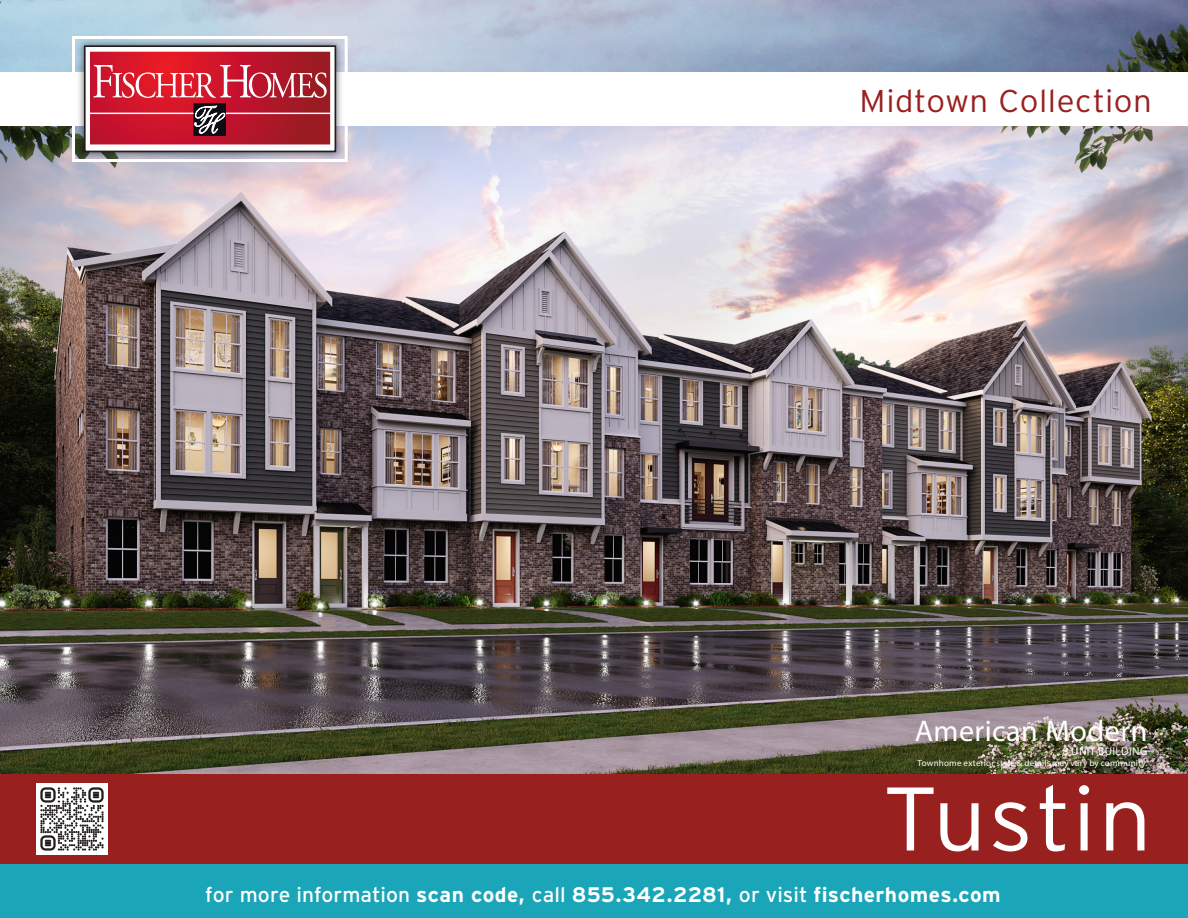
<style>
.page{position:relative;width:1188px;height:918px;background:#fff}
.page>*{position:absolute;margin:0;border:0;box-sizing:border-box;transform-origin:0 0}
.t1{font:300 90px "Interstate";letter-spacing:.025em;color:#fff;scale:1.05 1}
.t2{font:300 31.5px "Interstate";letter-spacing:.015em;color:#98201f;scale:1.05 1}
._2021_fh_thm_brochur{font:30px "Myriad Pro";letter-spacing:.015em;color:#fff}
.t3{font:700 21px "Interstate";letter-spacing:.015em;color:#fff}
._2021_fh_thm_brochur-2{font:11.25px "Myriad Pro";letter-spacing:.035em;color:#fff}
._2021_fh_thm_brochur-3{font:9px "Myriad Pro";letter-spacing:.025em;color:#fff}
.s1{font-weight:400}
</style>
<div class="page">
<img style="left:0;top:126px;width:1188px;height:648px">
<img style="left:0;top:0;width:1188px;height:72px">
<div style="left:0;top:774px;width:1188px;height:90px;background:#98201f"></div>
<div style="left:0;top:864px;width:1188px;height:54px;background:#1aa5b8"></div>
<img style="left:76px;top:40px;width:268px;height:118px">
<svg style="left:87px;top:48px;width:246px;height:101px"></svg>
<div style="left:84px;top:45px;width:252px;height:107px;border:2px solid #231f20"></div>
<hr style="left:88px;top:113px;width:244px;height:1px;background:#fff">
<svg style="left:90px;top:52px;width:240px;height:92px;background:#c13041"></svg>
<div style="left:72px;top:36px;width:276px;height:126px;border:3px solid #fff"></div>
<div style="left:36px;top:783px;width:72px;height:72px;background:#fff"></div>
<svg style="left:40px;top:787px;width:64px;height:64px"></svg>
<h2 class="t2" style="left:860px;top:83px;width:280px">Midtown Collection</h2>
<p class="_2021_fh_thm_brochur" style="left:915px;top:713px;width:234px">American Modern</p>
<p class="_2021_fh_thm_brochur-2" style="left:1063px;top:744px;width:86px">8 UNIT BUILDING</p>
<p class="_2021_fh_thm_brochur-3" style="left:918px;top:757px;width:231px">Townhome exterior style &amp; details may vary by community.</p>
<h1 class="t1" style="left:883px;top:768px;width:258px">Tustin</h1>
<p class="t3" style="left:205px;top:883px;width:797px"><span class="s1">for more information</span> scan code, <span class="s1">call</span> 855.342.2281, <span class="s1">or visit</span> fischerhomes.com</p>
</div>
